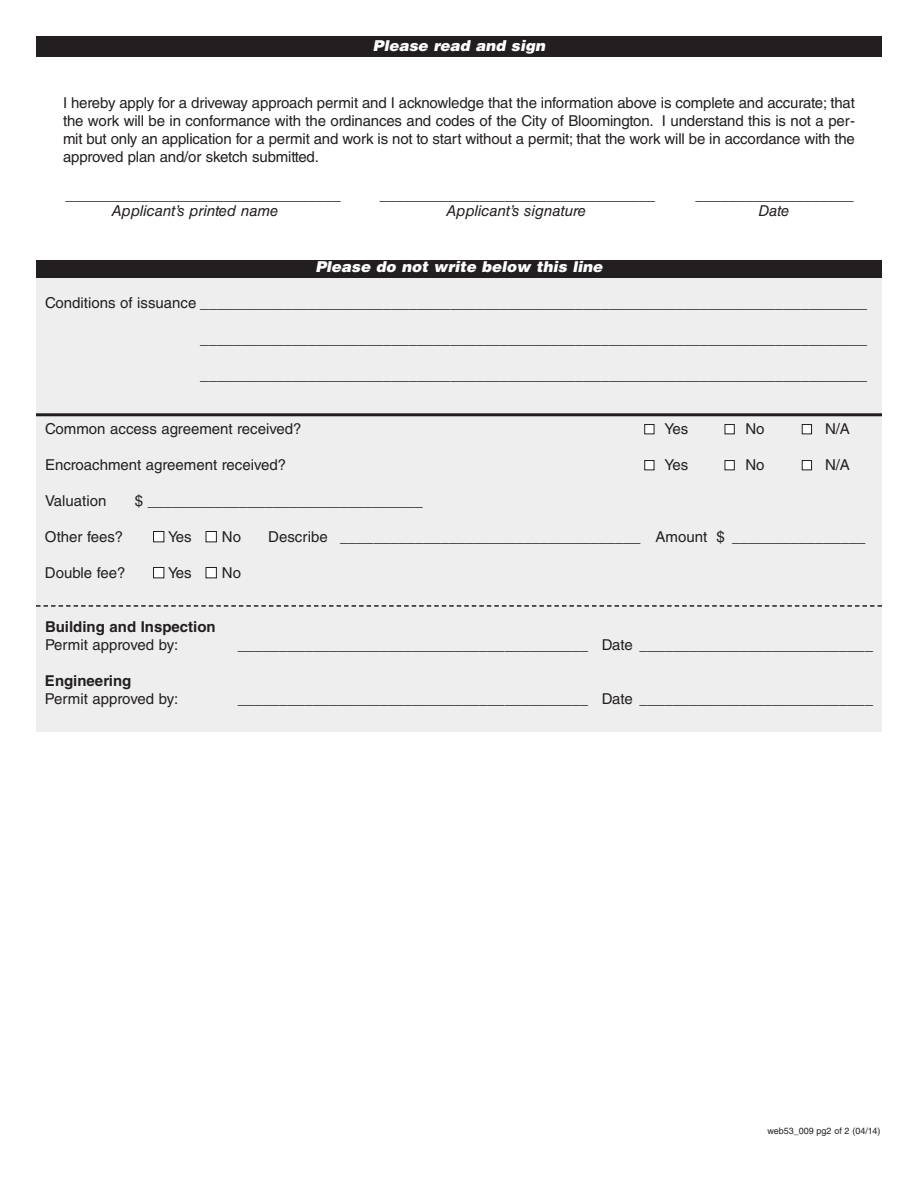
<style>
.page{position:relative;width:918px;height:1188px;background:#fff}
.page>*{position:absolute;margin:0;border:0;box-sizing:border-box;transform-origin:0 0}
.t1{font:15px/18px "Helvetica LT Std";color:#231f20;text-align:justify}
.t2{font:italic 15px "Helvetica LT Std";color:#231f20}
.t3{font:italic 900 15px "Helvetica LT Std";color:#fff}
.t4{font:700 15px "Helvetica LT Std";color:#231f20}
.t5{font:9px "Helvetica LT Std";color:#231f20}
.s1{color:#fff}
</style>
<div class="page">
<div style="left:36px;top:263px;width:846px;height:469px;background:#eeeeef"></div>
<div style="left:36px;top:260px;width:846px;height:18px;background:#231f20"></div>
<svg style="left:36px;top:605px;width:846px;height:2px"></svg>
<hr style="left:36px;top:413px;width:846px;height:3px;background:#231f20">
<div style="left:36px;top:36px;width:846px;height:21px;background:#231f20"></div>
<p class="t3" style="left:373px;top:40px;width:174px">Please read and sign</p>
<p class="t1" style="left:63px;top:95px;width:794px">I hereby apply for a driveway approach permit and I acknowledge that the information above is complete and accurate; that the work will be in conformance with the ordinances and codes of the City of Bloomington. I understand this is not a per&shy;mit but only an application for a permit and work is not to start without a permit; that the work will be in accordance with the approved plan and/or sketch submitted.</p>
<p class="t1" style="left:66px;top:187px;width:277px">_________________________________</p>
<p class="t1" style="left:380px;top:187px;width:277px">_________________________________</p>
<p class="t1" style="left:695px;top:187px;width:160px">___________________</p>
<p class="t2" style="left:112px;top:205px;width:168px">Applicant’s printed name</p>
<p class="t2" style="left:447px;top:205px;width:141px">Applicant’s signature</p>
<p class="t2" style="left:758px;top:205px;width:33px">Date</p>
<p class="t3" style="left:315px;top:261px;width:289px">Please do not write below this line</p>
<p class="t1" style="left:45px;top:295px;width:824px">Conditions of issuance ________________________________________________________________________________</p>
<p class="t1" style="left:200px;top:331px;width:669px">________________________________________________________________________________</p>
<p class="t1" style="left:200px;top:367px;width:669px">________________________________________________________________________________</p>
<p class="t1" style="left:45px;top:421px;width:258px">Common access agreement received?</p>
<p class="t1" style="left:644px;top:421px;width:45px"><span class="s1">■</span> Yes</p>
<p class="t1" style="left:724px;top:421px;width:42px"><span class="s1">■</span> No</p>
<p class="t1" style="left:802px;top:421px;width:50px"><span class="s1">■</span> N/A</p>
<p class="t1" style="left:45px;top:457px;width:243px">Encroachment agreement received?</p>
<p class="t1" style="left:644px;top:457px;width:45px"><span class="s1">■</span> Yes</p>
<p class="t1" style="left:724px;top:457px;width:42px"><span class="s1">■</span> No</p>
<p class="t1" style="left:802px;top:457px;width:50px"><span class="s1">■</span> N/A</p>
<p class="t1" style="left:45px;top:493px;width:63px">Valuation</p>
<p class="t1" style="left:135px;top:493px;width:289px">$ _________________________________</p>
<p class="t1" style="left:45px;top:529px;width:80px">Other fees?</p>
<p class="t1" style="left:153px;top:529px;width:90px"><span class="s1">■</span> Yes <span class="s1">■</span> No</p>
<p class="t1" style="left:268px;top:529px;width:599px">Describe ____________________________________ Amount $ ________________</p>
<p class="t1" style="left:45px;top:565px;width:82px">Double fee?</p>
<p class="t1" style="left:153px;top:565px;width:90px"><span class="s1">■</span> Yes <span class="s1">■</span> No</p>
<p class="t4" style="left:45px;top:621px;width:172px">Building and Inspection</p>
<p class="t1" style="left:45px;top:637px;width:135px">Permit approved by:</p>
<p class="t1" style="left:238px;top:637px;width:637px">__________________________________________ Date ____________________________</p>
<p class="t4" style="left:45px;top:675px;width:88px">Engineering</p>
<p class="t1" style="left:45px;top:691px;width:135px">Permit approved by:</p>
<p class="t1" style="left:238px;top:691px;width:637px">__________________________________________ Date ____________________________</p>
<p class="t5" style="left:767px;top:1127px;width:115px">web53_009 pg2 of 2 (04/14)</p>
</div>
